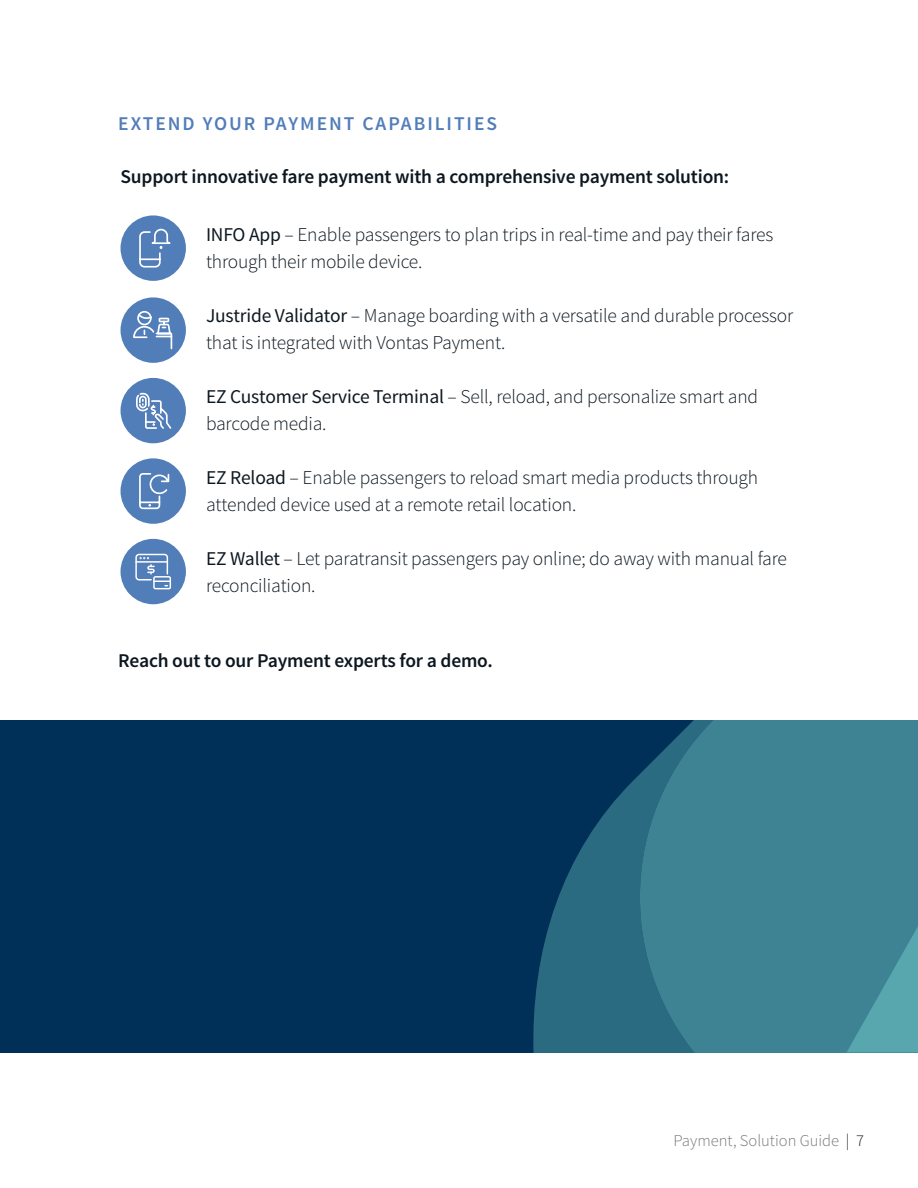
<style>
.page{position:relative;width:918px;height:1188px;background:#fff}
.page>*{position:absolute;margin:0;border:0;box-sizing:border-box;transform-origin:0 0}
.Main_Body_Copy{font:300 19.5px/27px "Source Sans Pro";letter-spacing:-.01em;color:#0d1720}
.Main_Body_Copy-2{font:600 19.5px "Source Sans Pro";letter-spacing:-.01em;color:#0d1720}
.t1{font:600 19.5px "Source Sans Pro";letter-spacing:.1em;color:#517db9}
.t2{font:300 16.5px "Source Sans Pro";color:#76787b}
.s1{font-weight:400}
.s2{color:#231f20}
</style>
<div class="page">
<div style="left:121px;top:378px;width:65px;height:65px;background:#517db9;border-radius:50%"></div>
<div style="left:121px;top:458px;width:65px;height:66px;background:#517db9;border-radius:50%"></div>
<div style="left:121px;top:539px;width:65px;height:65px;background:#517db9;border-radius:50%"></div>
<div style="left:121px;top:297px;width:65px;height:66px;background:#517db9;border-radius:50%"></div>
<div style="left:121px;top:215px;width:65px;height:66px;background:#517db9;border-radius:50%"></div>
<svg style="left:135px;top:554px;width:36px;height:35px"></svg>
<svg style="left:139px;top:228px;width:32px;height:40px"></svg>
<svg style="left:139px;top:473px;width:31px;height:37px"></svg>
<svg style="left:133px;top:311px;width:40px;height:39px"></svg>
<svg style="left:136px;top:393px;width:36px;height:36px"></svg>
<div style="left:0;top:720px;width:918px;height:332px;background:#003057"></div>
<svg style="left:533px;top:774px;width:107px;height:278px;fill:#2b6b82"></svg>
<svg style="left:640px;top:720px;width:278px;height:332px;background:#3a7f91"></svg>
<svg style="left:847px;top:926px;width:71px;height:126px;background:#4a95a1"></svg>
<p class="t1" style="left:118px;top:111px;width:380px">EXTEND YOUR PAYMENT CAPABILITIES</p>
<p class="Main_Body_Copy-2" style="left:121px;top:164px;width:610px">Support innovative fare payment with a comprehensive payment solution:</p>
<p class="Main_Body_Copy" style="left:206px;top:222px;width:569px"><span class="s1">INFO App</span> – Enable passengers to plan trips in real-time and pay their fares through their mobile device.</p>
<p class="Main_Body_Copy" style="left:206px;top:303px;width:589px"><span class="s1">Justride Validator</span> – Manage boarding with a versatile and durable processor that is integrated with Vontas Payment.</p>
<p class="Main_Body_Copy" style="left:206px;top:384px;width:554px"><span class="s1">EZ Customer Service Terminal</span> – Sell, reload, and personalize smart and barcode media.</p>
<p class="Main_Body_Copy" style="left:206px;top:465px;width:554px"><span class="s1">EZ Reload</span> – Enable passengers to reload smart media products through attended device used at a remote retail location.</p>
<p class="Main_Body_Copy" style="left:206px;top:546px;width:583px"><span class="s1">EZ Wallet</span> – Let paratransit passengers pay online; do away with manual fare reconciliation.</p>
<p class="Main_Body_Copy-2" style="left:118px;top:648px;width:376px">Reach out to our Payment experts for a demo.</p>
<p class="t2" style="left:674px;top:1131px;width:192px">Payment, Solution Guide <span class="s2">| 7</span></p>
</div>
